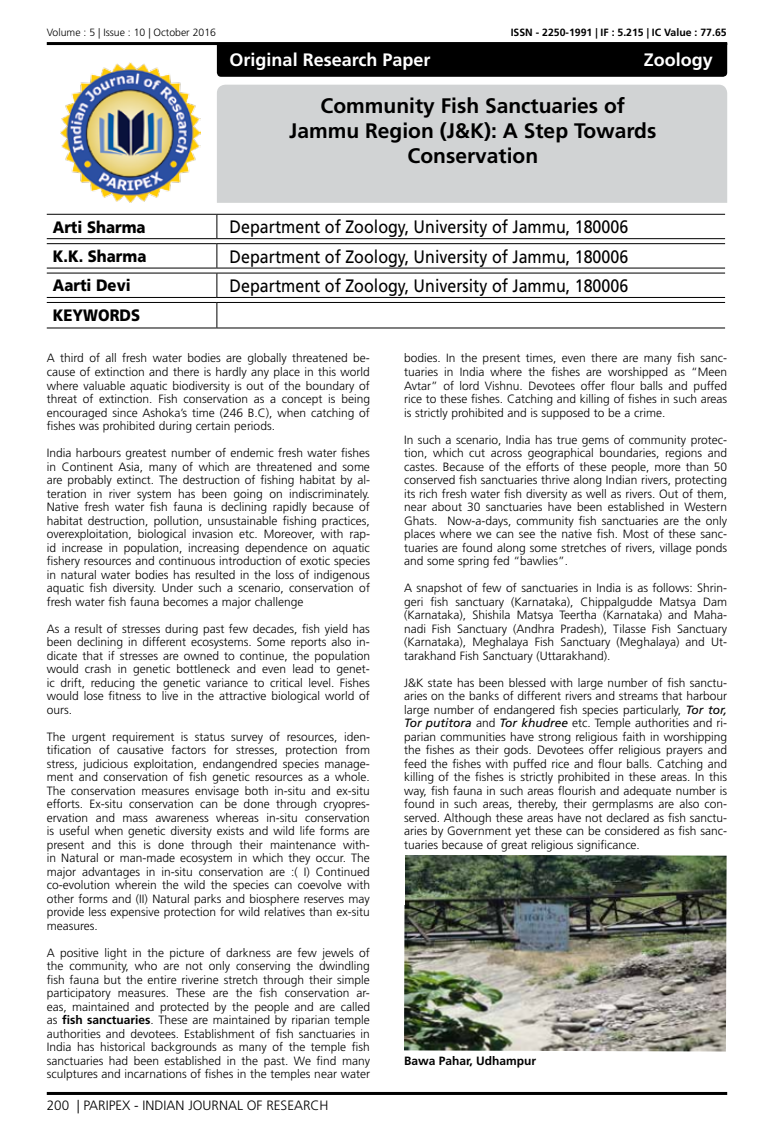
<style>
.page{position:relative;width:774px;height:1136px;background:#fff}
.page>*{position:absolute;margin:0;border:0;box-sizing:border-box;transform-origin:0 0}
.t1{font:700 21px/25.2px "Frutiger LT Std";color:#000;text-align:center}
.t2{font:18px "Frutiger LT Std";color:#000;scale:.89 1}
.t3{font:700 18px "Frutiger LT Std";color:#fff}
.t4{font:900 16.5px "Frutiger LT Std";color:#000;scale:.9 1}
.t5{font:300 13.5px "Frutiger LT Std";color:#000}
.t6{font:300 12px/13.5px "Frutiger LT Std";color:#000;text-align:justify}
.t7{font:700 12px "Frutiger LT Std";color:#000}
.t8{font:700 10.5px "Frutiger LT Std";color:#000}
.t9{font:300 10.5px "Frutiger LT Std";color:#000}
.s1{font-weight:700}
.s2{font-weight:400;font-style:italic}
</style>
<div class="page">
<hr style="left:47px;top:42px;width:680px;height:3px;background:#000">
<hr style="left:47px;top:1091px;width:680px;height:3px;background:#000">
<div style="left:217px;top:85px;width:510px;height:118px;background:#d1d3d4"></div>
<div style="left:217px;top:45px;width:510px;height:32px;background:#000"></div>
<img style="left:61px;top:63px;width:139px;height:140px">
<hr style="left:47px;top:214px;width:170px;height:1px;background:#000">
<hr style="left:217px;top:214px;width:508px;height:1px;background:#000">
<svg style="left:216px;top:215px;width:1px;height:23px"></svg>
<hr style="left:47px;top:238px;width:170px;height:1px;background:#000">
<hr style="left:217px;top:238px;width:508px;height:1px;background:#000">
<hr style="left:47px;top:243px;width:170px;height:1px;background:#000">
<hr style="left:217px;top:243px;width:508px;height:1px;background:#000">
<hr style="left:47px;top:268px;width:170px;height:1px;background:#000">
<hr style="left:217px;top:268px;width:508px;height:1px;background:#000">
<hr style="left:47px;top:273px;width:170px;height:1px;background:#000">
<hr style="left:217px;top:273px;width:508px;height:1px;background:#000">
<svg style="left:216px;top:244px;width:1px;height:53px"></svg>
<hr style="left:47px;top:297px;width:170px;height:1px;background:#000">
<hr style="left:217px;top:297px;width:508px;height:1px;background:#000">
<hr style="left:47px;top:302px;width:170px;height:1px;background:#000">
<hr style="left:217px;top:302px;width:508px;height:1px;background:#000">
<svg style="left:216px;top:303px;width:1px;height:24px"></svg>
<hr style="left:47px;top:327px;width:170px;height:1px;background:#000">
<hr style="left:217px;top:327px;width:508px;height:1px;background:#000">
<img style="left:404px;top:855px;width:322px;height:196px">
<p class="t9" style="left:47px;top:27px;width:171px">Volume : 5 | Issue : 10 | October 2016</p>
<p class="t8" style="left:511px;top:27px;width:217px">ISSN - 2250-1991 | IF : 5.215 | IC Value : 77.65</p>
<h2 class="t3" style="left:230px;top:49px;width:202px">Original Research Paper</h2>
<h2 class="t3" style="left:644px;top:49px;width:71px">Zoology</h2>
<h1 class="t1" style="left:289px;top:93px;width:369px">Community Fish Sanctuaries of<br>Jammu Region (J&amp;K): A Step Towards<br>Conservation</h1>
<h3 class="t4" style="left:53px;top:217px;width:105px">Arti Sharma</h3>
<h2 class="t2" style="left:230px;top:216px;width:449px">Department of Zoology, University of Jammu, 180006</h2>
<h3 class="t4" style="left:53px;top:246px;width:106px">K.K. Sharma</h3>
<h2 class="t2" style="left:230px;top:246px;width:449px">Department of Zoology, University of Jammu, 180006</h2>
<h3 class="t4" style="left:53px;top:276px;width:88px">Aarti Devi</h3>
<h2 class="t2" style="left:230px;top:275px;width:449px">Department of Zoology, University of Jammu, 180006</h2>
<h3 class="t4" style="left:53px;top:305px;width:99px">KEYWORDS</h3>
<p class="t6" style="left:47px;top:352px;width:325px">A third of all fresh water bodies are globally threatened be&shy;cause of extinction and there is hardly any place in this world where valuable aquatic biodiversity is out of the boundary of threat of extinction. Fish conservation as a concept is being encouraged since Ashoka’s time (246 B.C), when catching of fishes was prohibited during certain periods.</p>
<p class="t6" style="left:47px;top:446px;width:325px">India harbours greatest number of endemic fresh water fishes in Continent Asia, many of which are threatened and some are probably extinct. The destruction of fishing habitat by al&shy;teration in river system has been going on indiscriminately.<br>Native fresh water fish fauna is declining rapidly because of habitat destruction, pollution, unsustainable fishing practices, overexploitation, biological invasion etc. Moreover, with rap&shy;id increase in population, increasing dependence on aquatic fishery resources and continuous introduction of exotic species in natural water bodies has resulted in the loss of indigenous aquatic fish diversity. Under such a scenario, conservation of fresh water fish fauna becomes a major challenge</p>
<p class="t6" style="left:47px;top:622px;width:325px">As a result of stresses during past few decades, fish yield has been declining in different ecosystems. Some reports also in&shy;dicate that if stresses are owned to continue, the population would crash in genetic bottleneck and even lead to genet&shy;ic drift, reducing the genetic variance to critical level. Fishes would lose fitness to live in the attractive biological world of ours.</p>
<p class="t6" style="left:47px;top:730px;width:325px">The urgent requirement is status survey of resources, iden&shy;tification of causative factors for stresses, protection from stress, judicious exploitation, endangendred species manage&shy;ment and conservation of fish genetic resources as a whole.<br>The conservation measures envisage both in-situ and ex-situ efforts. Ex-situ conservation can be done through cryopres&shy;ervation and mass awareness whereas in-situ conservation is useful when genetic diversity exists and wild life forms are present and this is done through their maintenance with&shy;in Natural or man-made ecosystem in which they occur. The major advantages in in-situ conservation are :( I) Continued co-evolution wherein the wild the species can coevolve with other forms and (II) Natural parks and biosphere reserves may provide less expensive protection for wild relatives than ex-situ measures.</p>
<p class="t6" style="left:47px;top:946px;width:325px">A positive light in the picture of darkness are few jewels of the community, who are not only conserving the dwindling fish fauna but the entire riverine stretch through their simple participatory measures. These are the fish conservation ar&shy;eas, maintained and protected by the people and are called as <span class="s1">fish sanctuaries</span>. These are maintained by riparian temple authorities and devotees. Establishment of fish sanctuaries in India has historical backgrounds as many of the temple fish sanctuaries had been established in the past. We find many sculptures and incarnations of fishes in the temples near water</p>
<p class="t5" style="left:47px;top:1097px;width:283px">200 | PARIPEX - INDIAN JOURNAL OF RESEARCH</p>
<p class="t6" style="left:404px;top:352px;width:325px">bodies. In the present times, even there are many fish sanc&shy;tuaries in India where the fishes are worshipped as “Meen Avtar” of lord Vishnu. Devotees offer flour balls and puffed rice to these fishes. Catching and killing of fishes in such areas is strictly prohibited and is supposed to be a crime.</p>
<p class="t6" style="left:404px;top:433px;width:325px">In such a scenario, India has true gems of community protec&shy;tion, which cut across geographical boundaries, regions and castes. Because of the efforts of these people, more than 50 conserved fish sanctuaries thrive along Indian rivers, protecting its rich fresh water fish diversity as well as rivers. Out of them, near about 30 sanctuaries have been established in Western Ghats. Now-a-days, community fish sanctuaries are the only places where we can see the native fish. Most of these sanc&shy;tuaries are found along some stretches of rivers, village ponds and some spring fed “bawlies”.</p>
<p class="t6" style="left:404px;top:581px;width:325px">A snapshot of few of sanctuaries in India is as follows: Shrin&shy;geri fish sanctuary (Karnataka), Chippalgudde Matsya Dam (Karnataka), Shishila Matsya Teertha (Karnataka) and Maha&shy;nadi Fish Sanctuary (Andhra Pradesh), Tilasse Fish Sanctuary (Karnataka), Meghalaya Fish Sanctuary (Meghalaya) and Ut&shy;tarakhand Fish Sanctuary (Uttarakhand).</p>
<p class="t6" style="left:404px;top:676px;width:325px">J&amp;K state has been blessed with large number of fish sanctu&shy;aries on the banks of different rivers and streams that harbour large number of endangered fish species particularly, <span class="s2">Tor tor, Tor putitora</span> and <span class="s2">Tor khudree</span> etc. Temple authorities and ri&shy;parian communities have strong religious faith in worshipping the fishes as their gods. Devotees offer religious prayers and feed the fishes with puffed rice and flour balls. Catching and killing of the fishes is strictly prohibited in these areas. In this way, fish fauna in such areas flourish and adequate number is found in such areas, thereby, their germplasms are also con&shy;served. Although these areas have not declared as fish sanctu&shy;aries by Government yet these can be considered as fish sanc&shy;tuaries because of great religious significance.</p>
<p class="t7" style="left:404px;top:1053px;width:134px">Bawa Pahar, Udhampur</p>
</div>
